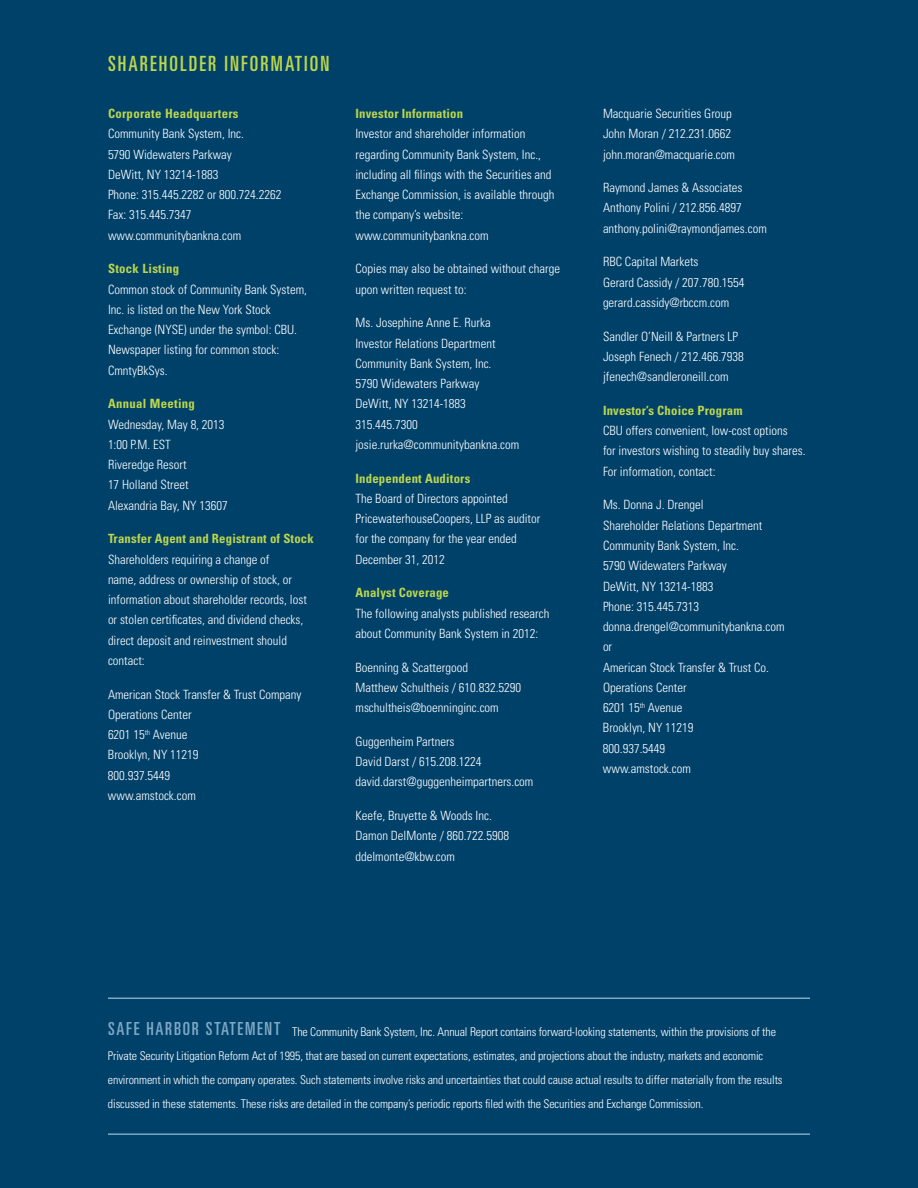
<style>
.page{position:relative;width:918px;height:1188px;background:#00416a}
.page>*{position:absolute;margin:0;border:0;box-sizing:border-box;transform-origin:0 0}
.t1{font:ultra-condensed 21px "Univers";letter-spacing:.1em;color:#bcd64b}
.t2{font:ultra-condensed 18px "Univers";letter-spacing:.1em;color:#7fa8c4}
.t3{font:300 condensed 12.75px/20.2px "Univers";color:#fff}
.t4{font:300 condensed 12px/24px "Univers";letter-spacing:-.01em;color:#fff}
.s1{font-weight:700;color:#bcd64b}
</style>
<div class="page">
<hr style="left:108px;top:1133px;width:702px;height:2px;background:#7fa8c4">
<hr style="left:108px;top:998px;width:702px;height:1px;background:#7fa8c4">
<p class="t1" style="left:108px;top:51px;width:223px">SHAREHOLDER INFORMATION</p>
<p class="t3" style="left:108px;top:104px;width:175px"><span class="s1">Corporate Headquarters<br></span>Community Bank System, Inc.<br>5790 Widewaters Parkway<br>DeWitt, NY 13214-1883<br>Phone: 315.445.2282 or 800.724.2262<br>Fax: 315.445.7347 www.communitybankna.com</p>
<p class="t3" style="left:108px;top:259px;width:201px"><span class="s1">Stock Listing<br></span>Common stock of Community Bank System,<br>Inc. is listed on the New York Stock<br>Exchange (NYSE) under the symbol: CBU.<br>Newspaper listing for common stock:<br>CmntyBkSys.</p>
<p class="t3" style="left:108px;top:394px;width:121px"><span class="s1">Annual Meeting<br></span>Wednesday, May 8, 2013<br>1:00 P.M. EST<br>Riveredge Resort<br>17 Holland Street<br>Alexandria Bay, NY 13607</p>
<p class="t3" style="left:108px;top:529px;width:207px"><span class="s1">Transfer Agent and Registrant of Stock </span>Shareholders requiring a change of<br>name, address or ownership of stock, or information about shareholder records, lost or stolen certificates, and dividend checks, direct deposit and reinvestment should contact:</p>
<p class="t3" style="left:108px;top:684px;width:195px">American Stock Transfer &amp; Trust Company<br>Operations Center<br>6201 15<sup>th</sup> Avenue<br>Brooklyn, NY 11219<br>800.937.5449<br>www.amstock.com</p>
<p class="t3" style="left:356px;top:104px;width:200px"><span class="s1">Investor Information<br></span>Investor and shareholder information regarding Community Bank System, Inc., including all filings with the Securities and Exchange Commission, is available through the company’s website: www.communitybankna.com</p>
<p class="t3" style="left:356px;top:259px;width:206px">Copies may also be obtained without charge upon written request to:</p>
<p class="t3" style="left:356px;top:313px;width:165px">Ms. Josephine Anne E. Rurka<br>Investor Relations Department<br>Community Bank System, Inc.<br>5790 Widewaters Parkway<br>DeWitt, NY 13214-1883<br>315.445.7300 josie.rurka@communitybankna.com</p>
<p class="t3" style="left:356px;top:468px;width:186px"><span class="s1">Independent Auditors<br></span>The Board of Directors appointed<br>PricewaterhouseCoopers, LLP as auditor for the company for the year ended<br>December 31, 2012</p>
<p class="t3" style="left:356px;top:583px;width:195px"><span class="s1">Analyst Coverage<br></span>The following analysts published research about Community Bank System in 2012:</p>
<p class="t3" style="left:356px;top:657px;width:167px">Boenning &amp; Scattergood<br>Matthew Schultheis / 610.832.5290 mschultheis@boenninginc.com</p>
<p class="t3" style="left:356px;top:731px;width:179px">Guggenheim Partners<br>David Darst / 615.208.1224 david.darst@guggenheimpartners.com</p>
<p class="t3" style="left:356px;top:805px;width:155px">Keefe, Bruyette &amp; Woods Inc.<br>Damon DelMonte / 860.722.5908 ddelmonte@kbw.com</p>
<p class="t3" style="left:603px;top:103px;width:133px">Macquarie Securities Group<br>John Moran / 212.231.0662 john.moran@macquarie.com</p>
<p class="t3" style="left:603px;top:178px;width:165px">Raymond James &amp; Associates<br>Anthony Polini / 212.856.4897 anthony.polini@raymondjames.com</p>
<p class="t3" style="left:603px;top:252px;width:143px">RBC Capital Markets<br>Gerard Cassidy / 207.780.1554 gerard.cassidy@rbccm.com</p>
<p class="t3" style="left:603px;top:326px;width:142px">Sandler O’Neill &amp; Partners LP<br>Joseph Fenech / 212.466.7938 jfenech@sandleroneill.com</p>
<p class="t3" style="left:603px;top:400px;width:204px"><span class="s1">Investor’s Choice Program<br></span>CBU offers convenient, low-cost options<br>for investors wishing to steadily buy shares.<br>For information, contact:</p>
<p class="t3" style="left:603px;top:495px;width:183px">Ms. Donna J. Drengel<br>Shareholder Relations Department<br>Community Bank System, Inc.<br>5790 Widewaters Parkway<br>DeWitt, NY 13214-1883<br>Phone: 315.445.7313 donna.drengel@communitybankna.com</p>
<p class="t3" style="left:603px;top:637px;width:11px">or</p>
<p class="t3" style="left:603px;top:657px;width:167px">American Stock Transfer &amp; Trust Co.<br>Operations Center<br>6201 15<sup>th</sup> Avenue<br>Brooklyn, NY 11219<br>800.937.5449<br>www.amstock.com</p>
<p class="t2" style="left:108px;top:1019px;width:174px">SAFE HARBOR STATEMENT</p>
<p class="t4" style="left:108px;top:1019px;width:676px;text-indent:184px">The Community Bank System, Inc. Annual Report contains forward-looking statements, within the provisions of the Private Security Litigation Reform Act of 1995, that are based on current expectations, estimates, and projections about the industry, markets and economic environment in which the company operates. Such statements involve risks and uncertainties that could cause actual results to differ materially from the results discussed in these statements. These risks are detailed in the company’s periodic reports filed with the Securities and Exchange Commission.</p>
</div>
